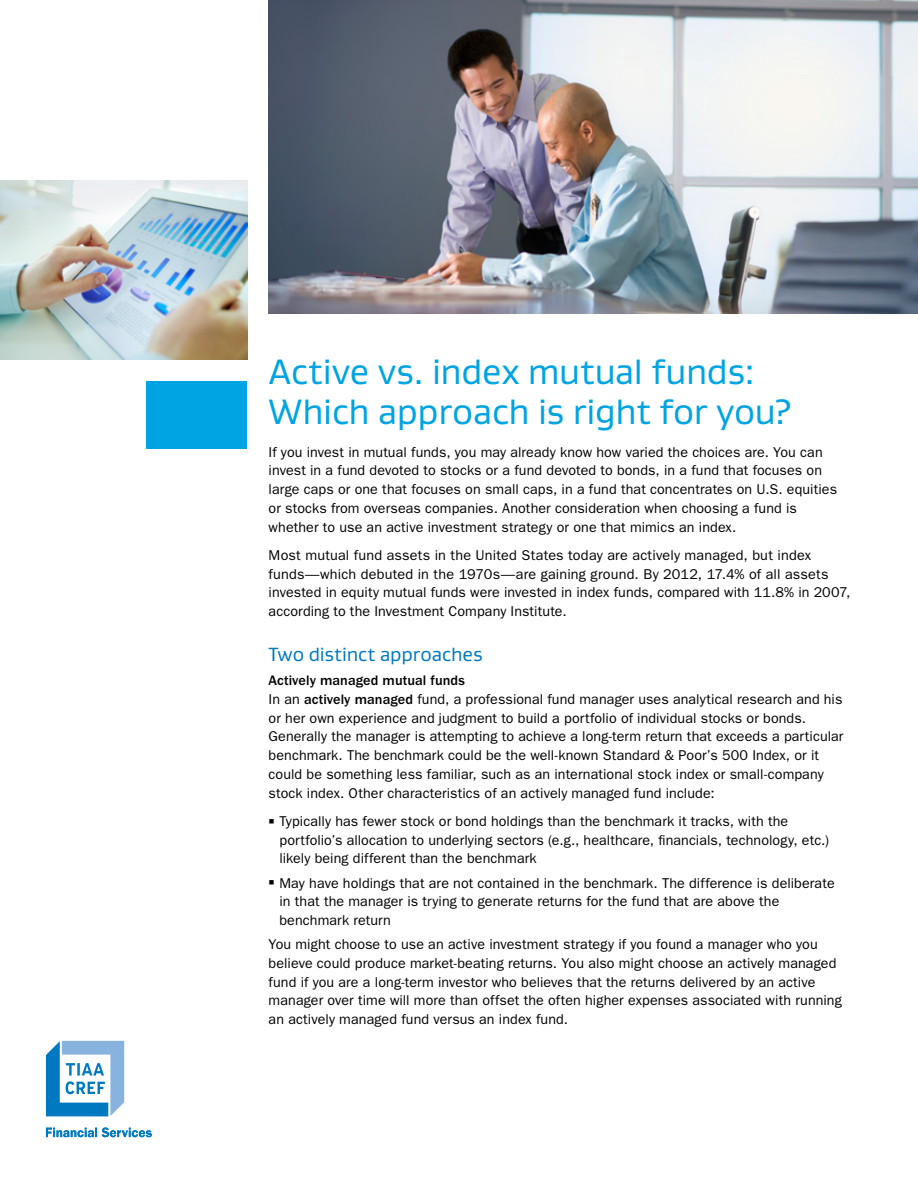
<style>
.page{position:relative;width:918px;height:1188px;background:#fff}
.page>*{position:absolute;margin:0;border:0;box-sizing:border-box;transform-origin:0 0}
.t1{font:36px/40.5px "Gustan";letter-spacing:-.01em;color:#00a4e3}
.t2{font:19.5px "Gustan";letter-spacing:-.005em;color:#0079c1}
.t3{font:14.25px/18.8px "ITC Franklin Gothic Std";letter-spacing:.005em;color:#000}
.s1{font-weight:500}
</style>
<div class="page">
<div style="left:146px;top:381px;width:101px;height:68px;background:#00a4e3"></div>
<img style="left:269px;top:0;width:649px;height:314px">
<img style="left:0;top:180px;width:247px;height:179px">
<svg style="left:46px;top:1040px;width:79px;height:77px"></svg>
<svg style="left:46px;top:1128px;width:106px;height:9px"></svg>
<h1 class="t1" style="left:269px;top:350px;width:525px">Active vs. index mutual funds:<br>Which approach is right for you?</h1>
<p class="t3" style="left:269px;top:442px;width:570px">If you invest in mutual funds, you may already know how varied the choices are. You can invest in a fund devoted to stocks or a fund devoted to bonds, in a fund that focuses on large caps or one that focuses on small caps, in a fund that concentrates on U.S. equities or stocks from overseas companies. Another consideration when choosing a fund is whether to use an active investment strategy or one that mimics an index.</p>
<p class="t3" style="left:269px;top:546px;width:583px">Most mutual fund assets in the United States today are actively managed, but index funds—which debuted in the 1970s—are gaining ground. By 2012, 17.4% of all assets invested in equity mutual funds were invested in index funds, compared with 11.8% in 2007, according to the Investment Company Institute.</p>
<h2 class="t2" style="left:269px;top:642px;width:215px">Two distinct approaches</h2>
<p class="t3" style="left:269px;top:671px;width:576px"><span class="s1">Actively managed mutual funds<br></span>In an <span class="s1">actively managed</span> fund, a professional fund manager uses analytical research and his or her own experience and judgment to build a portfolio of individual stocks or bonds.<br>Generally the manager is attempting to achieve a long-term return that exceeds a particular benchmark. The benchmark could be the well-known Standard &amp; Poor’s 500 Index, or it could be something less familiar, such as an international stock index or small-company stock index. Other characteristics of an actively managed fund include:</p>
<p class="t3" style="left:279px;top:812px;width:551px">Typically has fewer stock or bond holdings than the benchmark it tracks, with the portfolio’s allocation to underlying sectors (e.g., healthcare, financials, technology, etc.) likely being different than the benchmark</p>
<p class="t3" style="left:279px;top:873px;width:557px">May have holdings that are not contained in the benchmark. The difference is deliberate in that the manager is trying to generate returns for the fund that are above the benchmark return</p>
<p class="t3" style="left:269px;top:935px;width:575px">You might choose to use an active investment strategy if you found a manager who you believe could produce market-beating returns. You also might choose an actively managed fund if you are a long-term investor who believes that the returns delivered by an active manager over time will more than offset the often higher expenses associated with running an actively managed fund versus an index fund.</p>
</div>
